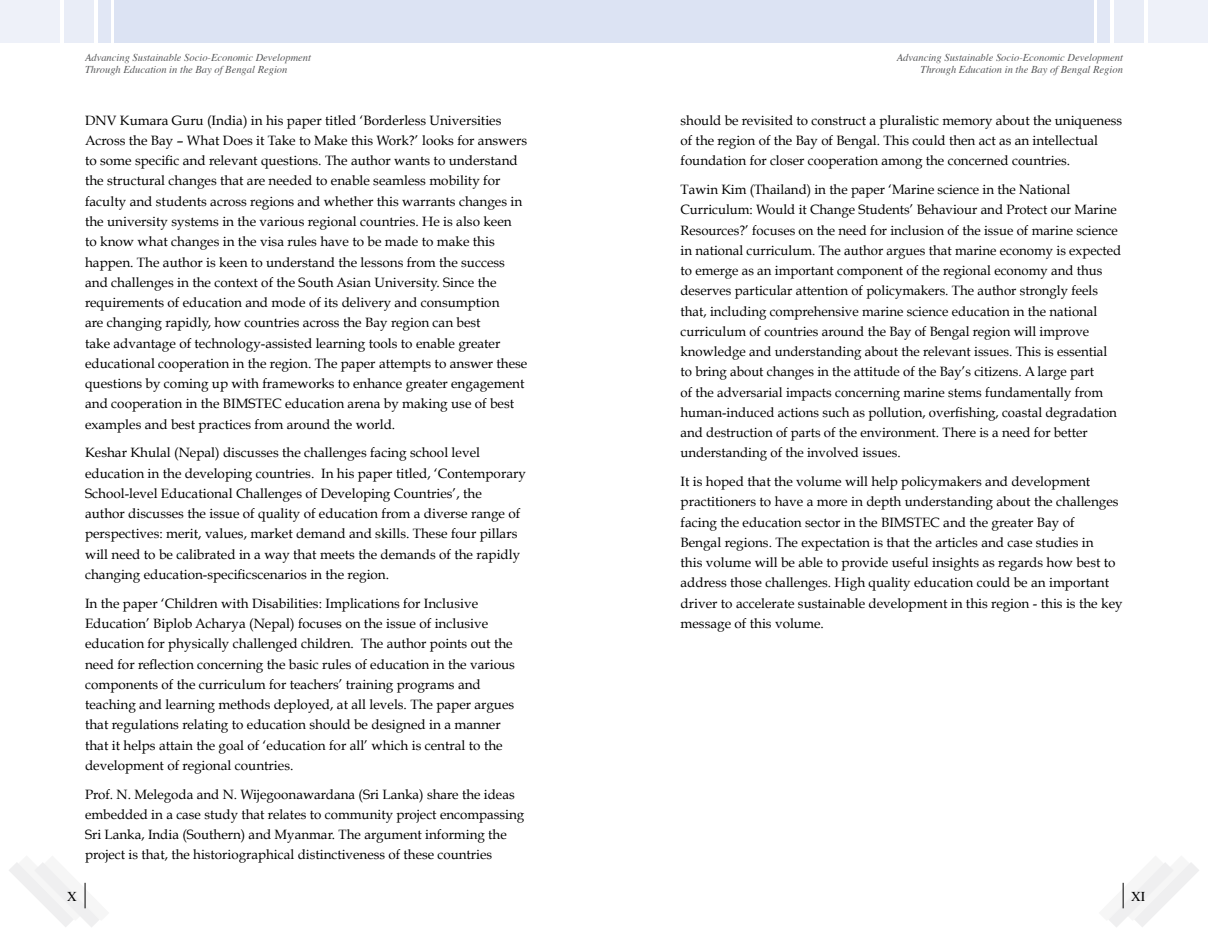
<style>
.page{position:relative;width:1208px;height:936px;background:#fff}
.page>*{position:absolute;margin:0;border:0;box-sizing:border-box;transform-origin:0 0}
.t1{font:13.5px/20.2px "Book Antiqua";color:#000}
.t2{font:13.5px "Times";color:#000}
.t3{font:italic 10.5px/12px "Times";color:#58595b;text-align:right}
</style>
<div class="page">
<div style="left:115px;top:0;width:489px;height:43px;background:#dce3f3"></div>
<div style="left:0;top:0;width:59px;height:43px;background:#eef1f9"></div>
<div style="left:64px;top:0;width:29px;height:43px;background:#e9edf7"></div>
<div style="left:98px;top:0;width:12px;height:43px;background:#e1e7f5"></div>
<div style="left:604px;top:0;width:489px;height:43px;background:#dce3f3"></div>
<div style="left:1148px;top:0;width:60px;height:43px;background:#eef1f9"></div>
<div style="left:1114px;top:0;width:30px;height:43px;background:#e9edf7"></div>
<div style="left:1097px;top:0;width:13px;height:43px;background:#e1e7f5"></div>
<svg style="left:9px;top:863px;width:90px;height:64px"></svg>
<svg style="left:1109px;top:863px;width:90px;height:64px"></svg>
<p class="t3" style="left:85px;top:51px;width:228px;text-align:left">Advancing Sustainable Socio-Economic Development<br>Through Education in the Bay of Bengal Region</p>
<p class="t1" style="left:85px;top:110px;width:444px">DNV Kumara Guru (India) in his paper titled ‘Borderless Universities Across the Bay – What Does it Take to Make this Work?’ looks for answers to some specific and relevant questions. The author wants to understand the structural changes that are needed to enable seamless mobility for faculty and students across regions and whether this warrants changes in the university systems in the various regional countries. He is also keen<br>to know what changes in the visa rules have to be made to make this happen. The author is keen to understand the lessons from the success and challenges in the context of the South Asian University. Since the requirements of education and mode of its delivery and consumption<br>are changing rapidly, how countries across the Bay region can best<br>take advantage of technology-assisted learning tools to enable greater educational cooperation in the region. The paper attempts to answer these questions by coming up with frameworks to enhance greater engagement and cooperation in the BIMSTEC education arena by making use of best examples and best practices from around the world.</p>
<p class="t1" style="left:85px;top:442px;width:442px">Keshar Khulal (Nepal) discusses the challenges facing school level education in the developing countries. In his paper titled, ‘Contemporary School-level Educational Challenges of Developing Countries’, the<br>author discusses the issue of quality of education from a diverse range of perspectives: merit, values, market demand and skills. These four pillars will need to be calibrated in a way that meets the demands of the rapidly changing education-specificscenarios in the region.</p>
<p class="t1" style="left:85px;top:593px;width:431px">In the paper ‘Children with Disabilities: Implications for Inclusive Education’ Biplob Acharya (Nepal) focuses on the issue of inclusive education for physically challenged children. The author points out the need for reflection concerning the basic rules of education in the various components of the curriculum for teachers’ training programs and teaching and learning methods deployed, at all levels. The paper argues that regulations relating to education should be designed in a manner that it helps attain the goal of ‘education for all’ which is central to the development of regional countries.</p>
<p class="t1" style="left:85px;top:783px;width:441px">Prof. N. Melegoda and N. Wijegoonawardana (Sri Lanka) share the ideas embedded in a case study that relates to community project encompassing Sri Lanka, India (Southern) and Myanmar. The argument informing the project is that, the historiographical distinctiveness of these countries</p>
<p class="t2" style="left:67px;top:883px;width:11px">X</p>
<p class="t3" style="left:897px;top:51px;width:228px">Advancing Sustainable Socio-Economic Development<br>Through Education in the Bay of Bengal Region</p>
<p class="t1" style="left:680px;top:110px;width:443px">should be revisited to construct a pluralistic memory about the uniqueness of the region of the Bay of Bengal. This could then act as an intellectual foundation for closer cooperation among the concerned countries.</p>
<p class="t1" style="left:680px;top:179px;width:442px">Tawin Kim (Thailand) in the paper ‘Marine science in the National Curriculum: Would it Change Students’ Behaviour and Protect our Marine Resources?’ focuses on the need for inclusion of the issue of marine science in national curriculum. The author argues that marine economy is expected to emerge as an important component of the regional economy and thus deserves particular attention of policymakers. The author strongly feels that, including comprehensive marine science education in the national curriculum of countries around the Bay of Bengal region will improve knowledge and understanding about the relevant issues. This is essential to bring about changes in the attitude of the Bay’s citizens. A large part<br>of the adversarial impacts concerning marine stems fundamentally from human-induced actions such as pollution, overfishing, coastal degradation and destruction of parts of the environment. There is a need for better understanding of the involved issues.</p>
<p class="t1" style="left:680px;top:471px;width:443px">It is hoped that the volume will help policymakers and development practitioners to have a more in depth understanding about the challenges facing the education sector in the BIMSTEC and the greater Bay of<br>Bengal regions. The expectation is that the articles and case studies in<br>this volume will be able to provide useful insights as regards how best to address those challenges. High quality education could be an important driver to accelerate sustainable development in this region - this is the key message of this volume.</p>
<p class="t2" style="left:1131px;top:883px;width:16px">XI</p>
</div>
